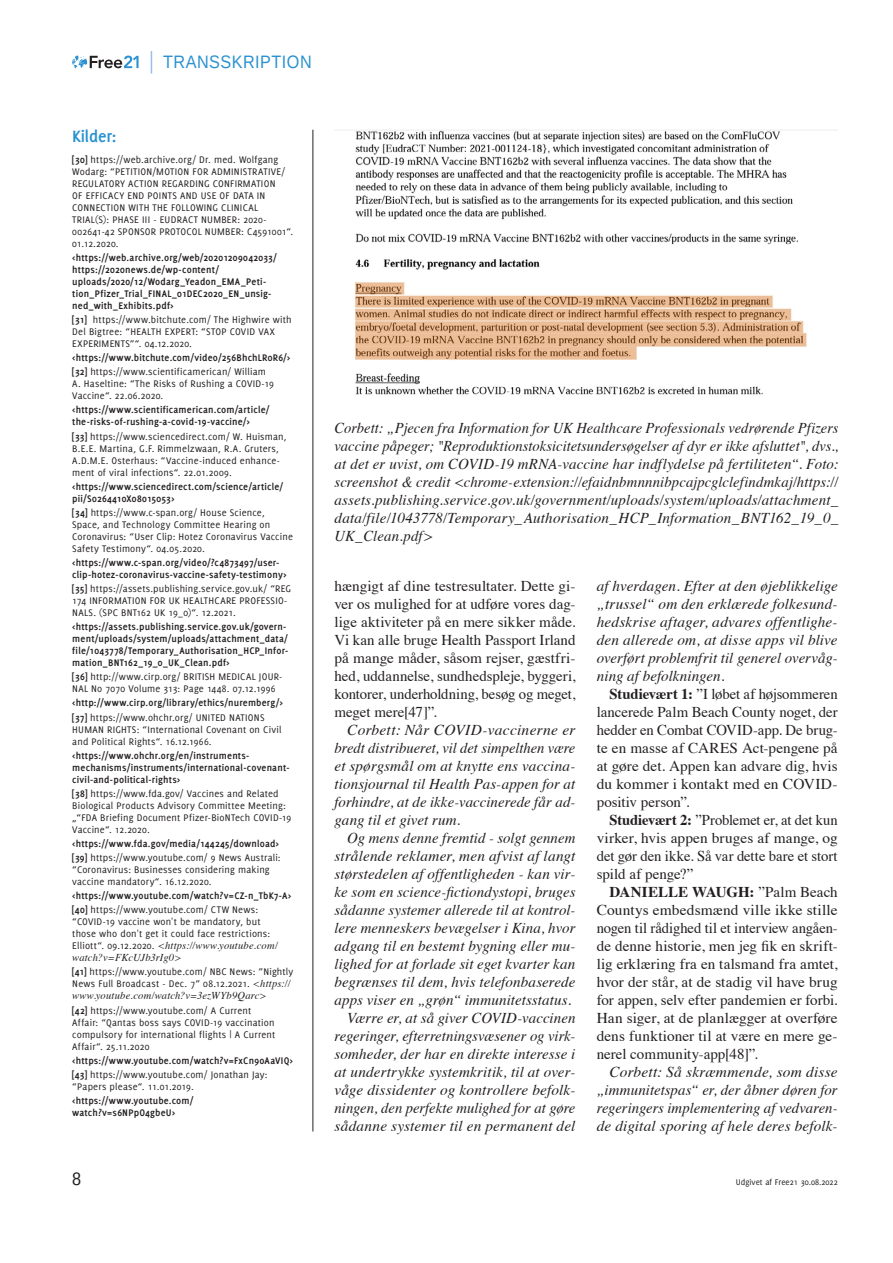
<style>
.page{position:relative;width:893px;height:1263px;background:#fff}
.page>*{position:absolute;margin:0;border:0;box-sizing:border-box;transform-origin:0 0}
.t1{font:18px "Liberation Sans";letter-spacing:.03em;color:#2a92d0;scale:.9 1}
.t2{font:700 18px "Delicious";letter-spacing:-.01em;color:#2a92d0}
.t3{font:18px "Liberation Sans";color:#231f20;scale:.9 1}
.t4{font:italic 15px/18px "Times";letter-spacing:.005em;color:#231f20;text-align:justify}
.t5{font:15px/18px "Times";color:#231f20;text-align:justify}
.t6{font:10.5px/12px "Delicious";letter-spacing:.015em;color:#231f20}
.t7{font:700 10.5px/12px "Delicious";letter-spacing:.02em;color:#231f20}
.t8{font:italic 10.5px/12px "Times";letter-spacing:.015em;color:#231f20}
.t9{font:9px "Delicious";color:#231f20}
.s1{font-weight:700}
.s2{font-weight:400}
.s3{font-family:"Delicious";font-style:normal}
.s4{font-family:"Times";font-style:italic}
</style>
<div class="page">
<svg style="left:72px;top:55px;width:67px;height:13px"></svg>
<svg style="left:151px;top:51px;width:1px;height:23px"></svg>
<img style="left:334px;top:130px;width:503px;height:265px">
<hr style="left:312px;top:130px;width:1px;height:1001px;background:#231f20">
<h1 class="t1" style="left:163px;top:51px;width:167px">TRANSSKRIPTION</h1>
<h1 class="t2" style="left:72px;top:126px;width:46px">Kilder:</h1>
<p class="t6" style="left:72px;top:153px;width:222px"><span class="s1">[30]</span> https://web.archive.org/ Dr. med. Wolfgang Wodarg: “PETITION/MOTION FOR ADMINISTRATIVE/ REGULATORY ACTION REGARDING CONFIRMATION<br>OF EFFICACY END POINTS AND USE OF DATA IN CONNECTION WITH THE FOLLOWING CLINICAL TRIAL(S): PHASE III - EUDRACT NUMBER: 2020- 002641-42 SPONSOR PROTOCOL NUMBER: C4591001“.<br>01.12.2020.</p>
<p class="t7" style="left:72px;top:251px;width:206px">&lt;https://web.archive.org/web/20201209042033/ https://2020news.de/wp-content/ uploads/2020/12/Wodarg_Yeadon_EMA_Peti&shy;tion_Pfizer_Trial_FINAL_01DEC2020_EN_unsig&shy;ned_with_Exhibits.pdf&gt;</p>
<p class="t6" style="left:72px;top:313px;width:221px"><span class="s1">[31]</span> https://www.bitchute.com/ The Highwire with<br>Del Bigtree: “HEALTH EXPERT: “STOP COVID VAX<br>EXPERIMENTS”“. 04.12.2020.</p>
<p class="t7" style="left:72px;top:350px;width:219px;line-height:14.1px">&lt;https://www.bitchute.com/video/256BhchLR0R6/&gt; [32] <span class="s2">https://www.scientificamerican/ William</span></p>
<p class="t6" style="left:72px;top:378px;width:203px">A. Haseltine: “The Risks of Rushing a COVID-19<br>Vaccine“. 22.06.2020.</p>
<p class="t7" style="left:72px;top:404px;width:199px">&lt;https://www.scientificamerican.com/article/ the-risks-of-rushing-a-covid-19-vaccine/&gt;</p>
<p class="t6" style="left:72px;top:430px;width:216px"><span class="s1">[33]</span> https://www.sciencedirect.com/ W. Huisman, B.E.E. Martina, G.F. Rimmelzwaan, R.A. Gruters, A.D.M.E. Osterhaus: “Vaccine-induced enhance&shy;ment of viral infections“. 22.01.2009.</p>
<p class="t7" style="left:72px;top:480px;width:212px">&lt;https://www.sciencedirect.com/science/article/ pii/S0264410X08015053&gt;</p>
<p class="t6" style="left:72px;top:506px;width:222px"><span class="s1">[34]</span> https://www.c-span.org/ House Science, Space, and Technology Committee Hearing on Coronavirus: “User Clip: Hotez Coronavirus Vaccine Safety Testimony“. 04.05.2020.</p>
<p class="t7" style="left:72px;top:556px;width:216px">&lt;https://www.c-span.org/video/?c4873497/user&shy;clip-hotez-coronavirus-vaccine-safety-testimony&gt;</p>
<p class="t6" style="left:72px;top:582px;width:220px"><span class="s1">[35]</span> https://assets.publishing.service.gov.uk/ “REG<br>174 INFORMATION FOR UK HEALTHCARE PROFESSIO-<br>NALS. (SPC BNT162 UK 19_0)“. 12.2021.</p>
<p class="t7" style="left:72px;top:621px;width:217px">&lt;https://assets.publishing.service.gov.uk/govern&shy;ment/uploads/system/uploads/attachment_data/ file/1043778/Temporary_Authorisation_HCP_Infor&shy;mation_BNT162_19_0_UK_Clean.pdf&gt;</p>
<p class="t6" style="left:72px;top:671px;width:212px"><span class="s1">[36]</span> http://www.cirp.org/ BRITISH MEDICAL JOUR-<br>NAL No 7070 Volume 313: Page 1448. 07.12.1996</p>
<p class="t7" style="left:72px;top:696px;width:212px;line-height:14.1px">&lt;http://www.cirp.org/library/ethics/nuremberg/&gt; [37] <span class="s2">https://www.ohchr.org/ UNITED NATIONS</span></p>
<p class="t6" style="left:72px;top:723px;width:211px">HUMAN RIGHTS: “International Covenant on Civil and Political Rights“. 16.12.1966.</p>
<p class="t7" style="left:72px;top:749px;width:219px">&lt;https://www.ohchr.org/en/instruments&shy;mechanisms/instruments/international-covenant&shy;civil-and-political-rights&gt;</p>
<p class="t6" style="left:72px;top:787px;width:221px"><span class="s1">[38]</span> https://www.fda.gov/ Vaccines and Related Biological Products Advisory Committee Meeting: „“FDA Briefing Document Pfizer-BioNTech COVID-19<br>Vaccine“. 12.2020.</p>
<p class="t7" style="left:72px;top:836px;width:210px;line-height:14.1px">&lt;https://www.fda.gov/media/144245/download&gt; [39] <span class="s2">https://www.youtube.com/ 9 News Australi:</span></p>
<p class="t6" style="left:72px;top:863px;width:199px">“Coronavirus: Businesses considering making vaccine mandatory“. 16.12.2020.</p>
<p class="t7" style="left:72px;top:888px;width:220px;line-height:14.1px">&lt;https://www.youtube.com/watch?v=CZ-n_TbK7-A&gt; [40] <span class="s2">https://www.youtube.com/ CTW News:</span></p>
<p class="t6" style="left:72px;top:916px;width:199px">“COVID-19 vaccine won't be mandatory, but those who don't get it could face restrictions:</p>
<p class="t8" style="left:72px;top:939px;width:207px"><span class="s3">Elliott“. 09.12.2020.</span> &lt;https://www.youtube.com/ watch?v=FKcUJb3rIg0&gt;</p>
<p class="t6" style="left:72px;top:966px;width:223px"><span class="s1">[41]</span> https://www.youtube.com/ NBC News: ”Nightly<br>News Full Broadcast - Dec. 7” 08.12.2021. <span class="s4">&lt;https://</span></p>
<p class="t8" style="left:72px;top:989px;width:196px">www.youtube.com/watch?v=3ezWYb9Qarc&gt;</p>
<p class="t6" style="left:72px;top:1004px;width:205px"><span class="s1">[42]</span> https://www.youtube.com/ A Current Affair: “Qantas boss says COVID-19 vaccination compulsory for international flights | A Current Affair“. 25.11.2020</p>
<p class="t7" style="left:72px;top:1053px;width:222px;line-height:14.1px">&lt;https://www.youtube.com/watch?v=FxCn9oAaVIQ&gt; [43] <span class="s2">https://www.youtube.com/ Jonathan Jay:</span></p>
<p class="t6" style="left:72px;top:1080px;width:123px">“Papers please“. 11.01.2019.</p>
<p class="t7" style="left:72px;top:1094px;width:123px">&lt;https://www.youtube.com/ watch?v=s6NPpO4gbeU&gt;</p>
<p class="t4" style="left:334px;top:418px;width:505px">Corbett: „Pjecen fra Information for UK Healthcare Professionals vedrørende Pfizers vaccine påpeger; "Reproduktionstoksicitetsundersøgelser af dyr er ikke afsluttet", dvs., at det er uvist, om COVID-19 mRNA-vaccine har indflydelse på fertiliteten“. Foto: screenshot &amp; credit &lt;chrome-extension://efaidnbmnnnibpcajpcglclefindmkaj/https:// assets.publishing.service.gov.uk/government/uploads/system/uploads/attachment_ data/file/1043778/Temporary_Authorisation_HCP_Information_BNT162_19_0_ UK_Clean.pdf&gt;</p>
<p class="t5" style="left:334px;top:576px;width:242px">hængigt af dine testresultater. Dette gi&shy;ver os mulighed for at udføre vores dag&shy;lige aktiviteter på en mere sikker måde.<br>Vi kan alle bruge Health Passport Irland på mange måder, såsom rejser, gæstfri&shy;hed, uddannelse, sundhedspleje, byggeri, kontorer, underholdning, besøg og meget, meget mere[47]”.</p>
<h2 class="t4" style="left:334px;top:720px;width:242px;text-indent:13px">Corbett: Når COVID-vaccinerne er bredt distribueret, vil det simpelthen være et spørgsmål om at knytte ens vaccina&shy;tionsjournal til Health Pas-appen for at forhindre, at de ikke-vaccinerede får ad&shy;gang til et givet rum.</h2>
<p class="t4" style="left:334px;top:828px;width:242px;text-align:right">Og mens denne fremtid - solgt gennem strålende reklamer, men afvist af langt størstedelen af offentligheden - kan vir&shy;ke som en science-fictiondystopi, bruges sådanne systemer allerede til at kontrol&shy;lere menneskers bevægelser i Kina, hvor adgang til en bestemt bygning eller mu&shy;lighed for at forlade sit eget kvarter kan begrænses til dem, hvis telefonbaserede apps viser en „grøn“ immunitetsstatus.<br>Værre er, at så giver COVID-vaccinen regeringer, efterretningsvæsener og virk&shy;somheder, der har en direkte interesse i at undertrykke systemkritik, til at over&shy;våge dissidenter og kontrollere befolk&shy;ningen, den perfekte mulighed for at gøre sådanne systemer til en permanent del</p>
<h2 class="t4" style="left:597px;top:576px;width:242px">af hverdagen. Efter at den øjeblikkelige „trussel“ om den erklærede folkesund&shy;hedskrise aftager, advares offentlighe&shy;den allerede om, at disse apps vil blive overført problemfrit til generel overvåg&shy;ning af befolkningen.</h2>
<h2 class="t5" style="left:597px;top:684px;width:242px;text-indent:13px"><span class="s1">Studievært 1:</span> ”I løbet af højsommeren lancerede Palm Beach County noget, der hedder en Combat COVID-app. De brug&shy;te en masse af CARES Act-pengene på at gøre det. Appen kan advare dig, hvis du kommer i kontakt med en COVID&shy;positiv person”.</h2>
<h2 class="t5" style="left:597px;top:810px;width:242px;text-indent:13px"><span class="s1">Studievært 2:</span> ”Problemet er, at det kun virker, hvis appen bruges af mange, og det gør den ikke. Så var dette bare et stort spild af penge?”</h2>
<p class="t5" style="left:597px;top:882px;width:242px;text-indent:13px"><span class="s1">DANIELLE WAUGH:</span> ”Palm Beach Countys embedsmænd ville ikke stille nogen til rådighed til et interview angåen&shy;de denne historie, men jeg fik en skrift&shy;lig erklæring fra en talsmand fra amtet, hvor der står, at de stadig vil have brug for appen, selv efter pandemien er forbi.<br>Han siger, at de planlægger at overføre dens funktioner til at være en mere ge&shy;nerel community-app[48]”.</p>
<h2 class="t4" style="left:597px;top:1062px;width:242px;text-indent:13px">Corbett: Så skræmmende, som disse „immunitetspas“ er, der åbner døren for regeringers implementering af vedvaren&shy;de digital sporing af hele deres befolk-</h2>
<h1 class="t3" style="left:72px;top:1168px;width:12px">8</h1>
<p class="t9" style="left:736px;top:1177px;width:103px">Udgivet af Free21 30.08.2022</p>
</div>
